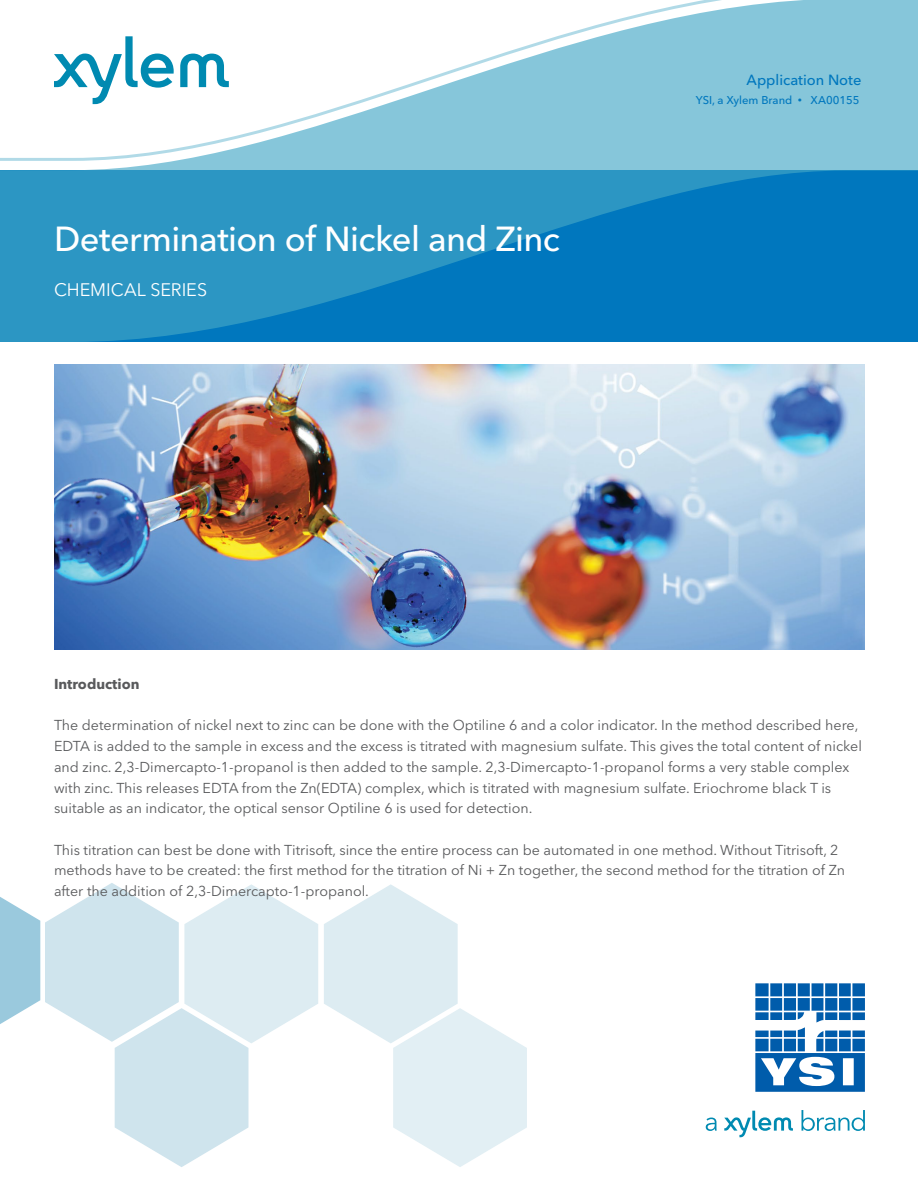
<style>
.page{position:relative;width:918px;height:1188px;background:#fff}
.page>*{position:absolute;margin:0;border:0;box-sizing:border-box;transform-origin:0 0}
.CS_Subhead{font:500 34.5px "Avenir Next LT Pro";letter-spacing:-.015em;color:#fff}
.CS_Subhead-2{font:18px "Avenir Next LT Pro";color:#fff}
.Body_text{font:500 14.7px "Avenir Next LT Pro";color:#0077be}
.Body_text-2{font:14.25px/20.7px "Avenir Next LT Pro";color:#58595b}
.Body_text-3{font:700 14.25px "Avenir Next LT Pro";color:#58595b}
.small_body_text{font:500 11.25px "Avenir Next LT Pro";color:#0077be}
.s1{font-weight:400;font-size:8.4px}
</style>
<div class="page">
<svg style="left:324px;top:884px;width:203px;height:283px"></svg>
<svg style="left:0;top:883px;width:318px;height:284px"></svg>
<svg style="left:0;top:161px;width:918px;height:181px;background:#1d8ac2"></svg>
<svg style="left:0;top:0;width:918px;height:161px"></svg>
<svg style="left:54px;top:36px;width:175px;height:68px"></svg>
<svg style="left:755px;top:983px;width:110px;height:109px"></svg>
<svg style="left:706px;top:1118px;width:11px;height:13px"></svg>
<svg style="left:802px;top:1110px;width:63px;height:21px"></svg>
<svg style="left:724px;top:1111px;width:69px;height:26px"></svg>
<img style="left:54px;top:364px;width:811px;height:286px">
<p class="CS_Subhead" style="left:54px;top:218px;width:507px">Determination of Nickel and Zinc</p>
<p class="CS_Subhead-2" style="left:54px;top:279px;width:155px">CHEMICAL SERIES</p>
<p class="Body_text" style="left:747px;top:71px;width:116px">Application Note</p>
<p class="small_body_text" style="left:696px;top:93px;width:165px">YSI, a Xylem Brand <span class="s1">•</span> XA00155</p>
<p class="Body_text-3" style="left:54px;top:675px;width:87px">Introduction</p>
<p class="Body_text-2" style="left:54px;top:715px;width:810px">The determination of nickel next to zinc can be done with the Optiline 6 and a color indicator. In the method described here, EDTA is added to the sample in excess and the excess is titrated with magnesium sulfate. This gives the total content of nickel and zinc. 2,3-Dimercapto-1-propanol is then added to the sample. 2,3-Dimercapto-1-propanol forms a very stable complex with zinc. This releases EDTA from the Zn(EDTA) complex, which is titrated with magnesium sulfate. Eriochrome black T is suitable as an indicator, the optical sensor Optiline 6 is used for detection.</p>
<p class="Body_text-2" style="left:54px;top:839px;width:793px">This titration can best be done with Titrisoft, since the entire process can be automated in one method. Without Titrisoft, 2 methods have to be created: the first method for the titration of Ni + Zn together, the second method for the titration of Zn after the addition of 2,3-Dimercapto-1-propanol.</p>
</div>
